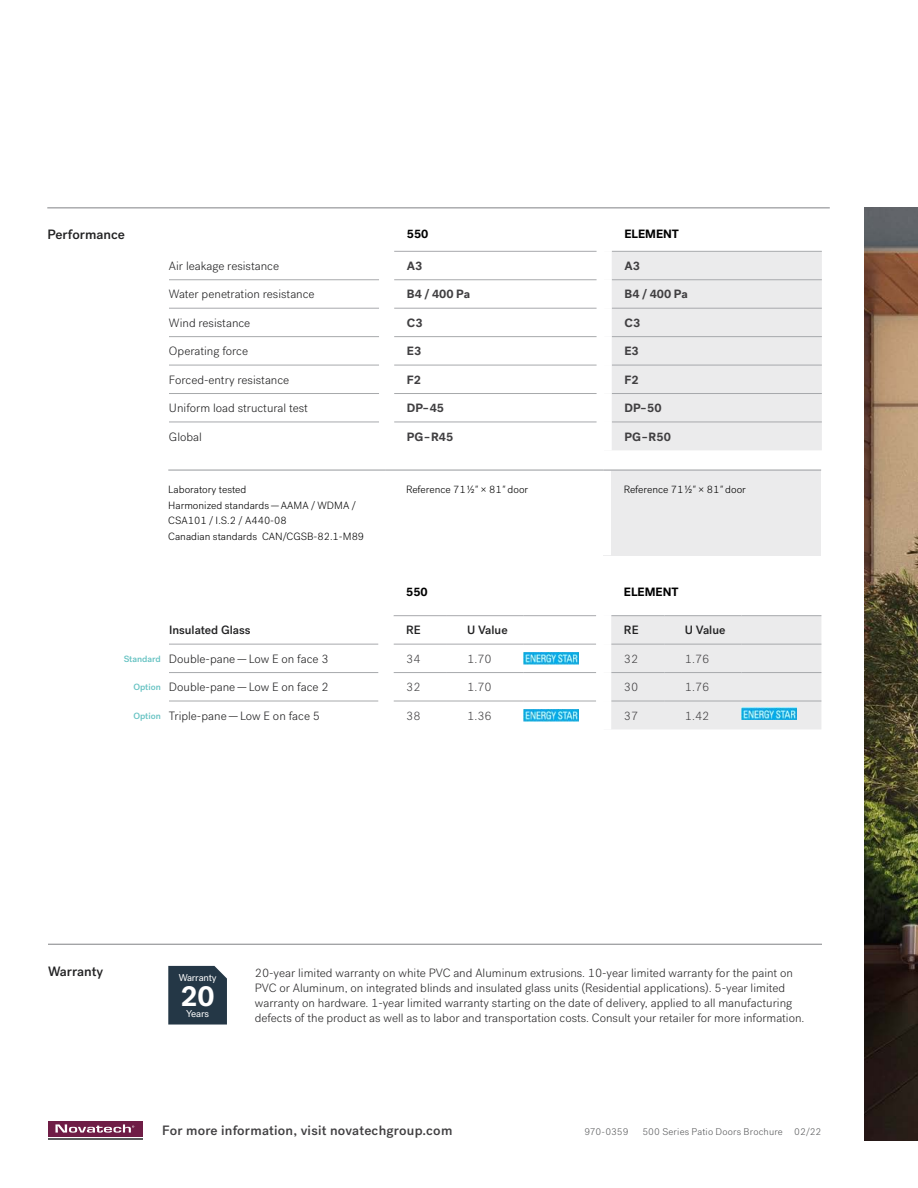
<style>
.page{position:relative;width:918px;height:1188px;background:#fff}
.page>*{position:absolute;margin:0;border:0;box-sizing:border-box;transform-origin:0 0}
.t1{font:700 28.65px "Post Grotesk";color:#fff}
.t2{font:500 13.5px "Post Grotesk";letter-spacing:.015em;color:#414042}
.t3{font:500 13.5px "Post Grotesk";color:#222223}
.t4{font:300 12px/15px "Post Grotesk";color:#292829}
.t5{font:300 12px "Post Grotesk";color:#222223}
.t6{font:700 12px "Post Grotesk";color:#414042}
.t7{font:300 12px "Post Grotesk";color:#414042}
.t8{font:500 12px "Post Grotesk";color:#222223}
.t9{font:700 12px "Post Grotesk";color:#000}
.t10{font:300 10.5px/15.8px "Post Grotesk";color:#000}
.t11{font:9.9px "Post Grotesk";letter-spacing:-.02em;color:#fff}
.t12{font:300 9.75px "Post Grotesk";letter-spacing:.005em;color:#58595b}
.s1{font-style:italic}
.s2{font-weight:500;font-size:9px;color:#65c2c2}
</style>
<div class="page">
<img style="left:864px;top:208px;width:54px;height:932px">
<hr style="left:47px;top:208px;width:783px;height:1px;background:#808285">
<div style="left:612px;top:252px;width:210px;height:198px;background:#ebebec"></div>
<hr style="left:394px;top:251px;width:203px;height:1px;background:#a7a9ac">
<hr style="left:612px;top:251px;width:210px;height:1px;background:#a7a9ac">
<hr style="left:169px;top:279px;width:210px;height:1px;background:#a7a9ac">
<hr style="left:394px;top:279px;width:203px;height:1px;background:#a7a9ac">
<hr style="left:612px;top:279px;width:210px;height:1px;background:#a7a9ac">
<hr style="left:169px;top:308px;width:210px;height:1px;background:#a7a9ac">
<hr style="left:394px;top:308px;width:203px;height:1px;background:#a7a9ac">
<hr style="left:612px;top:308px;width:210px;height:1px;background:#a7a9ac">
<hr style="left:169px;top:336px;width:210px;height:1px;background:#a7a9ac">
<hr style="left:394px;top:336px;width:203px;height:1px;background:#a7a9ac">
<hr style="left:612px;top:336px;width:210px;height:1px;background:#a7a9ac">
<hr style="left:169px;top:365px;width:210px;height:1px;background:#a7a9ac">
<hr style="left:394px;top:365px;width:203px;height:1px;background:#a7a9ac">
<hr style="left:612px;top:365px;width:210px;height:1px;background:#a7a9ac">
<hr style="left:169px;top:393px;width:210px;height:1px;background:#a7a9ac">
<hr style="left:394px;top:393px;width:203px;height:1px;background:#a7a9ac">
<hr style="left:612px;top:393px;width:210px;height:1px;background:#a7a9ac">
<hr style="left:169px;top:422px;width:210px;height:1px;background:#a7a9ac">
<hr style="left:394px;top:422px;width:203px;height:1px;background:#a7a9ac">
<hr style="left:612px;top:422px;width:210px;height:1px;background:#a7a9ac">
<div style="left:604px;top:470px;width:217px;height:85px;background:#ebebec"></div>
<div style="left:596px;top:471px;width:15px;height:84px;background:#fff"></div>
<hr style="left:168px;top:469px;width:218px;height:2px;background:#a7a9ac">
<hr style="left:386px;top:469px;width:218px;height:2px;background:#a7a9ac">
<hr style="left:604px;top:469px;width:217px;height:2px;background:#a7a9ac">
<div style="left:168px;top:966px;width:59px;height:59px;background:#243746"></div>
<hr style="left:48px;top:944px;width:774px;height:1px;background:#808285">
<div style="left:611px;top:616px;width:210px;height:113px;background:#ebebec"></div>
<hr style="left:169px;top:644px;width:210px;height:1px;background:#a7a9ac">
<hr style="left:169px;top:672px;width:210px;height:1px;background:#a7a9ac">
<hr style="left:169px;top:701px;width:210px;height:1px;background:#a7a9ac">
<hr style="left:394px;top:644px;width:53px;height:1px;background:#a7a9ac">
<hr style="left:447px;top:644px;width:77px;height:1px;background:#a7a9ac">
<hr style="left:524px;top:644px;width:72px;height:1px;background:#a7a9ac">
<hr style="left:394px;top:672px;width:53px;height:1px;background:#a7a9ac">
<hr style="left:447px;top:672px;width:77px;height:1px;background:#a7a9ac">
<hr style="left:524px;top:672px;width:72px;height:1px;background:#a7a9ac">
<hr style="left:394px;top:701px;width:53px;height:1px;background:#a7a9ac">
<hr style="left:447px;top:701px;width:77px;height:1px;background:#a7a9ac">
<hr style="left:524px;top:701px;width:72px;height:1px;background:#a7a9ac">
<hr style="left:611px;top:644px;width:54px;height:1px;background:#a7a9ac">
<hr style="left:665px;top:644px;width:77px;height:1px;background:#a7a9ac">
<hr style="left:742px;top:644px;width:79px;height:1px;background:#a7a9ac">
<hr style="left:611px;top:672px;width:54px;height:1px;background:#a7a9ac">
<hr style="left:665px;top:672px;width:77px;height:1px;background:#a7a9ac">
<hr style="left:742px;top:672px;width:79px;height:1px;background:#a7a9ac">
<hr style="left:611px;top:701px;width:54px;height:1px;background:#a7a9ac">
<hr style="left:665px;top:701px;width:77px;height:1px;background:#a7a9ac">
<hr style="left:742px;top:701px;width:79px;height:1px;background:#a7a9ac">
<hr style="left:394px;top:615px;width:53px;height:1px;background:#a7a9ac">
<hr style="left:447px;top:615px;width:77px;height:1px;background:#a7a9ac">
<hr style="left:524px;top:615px;width:72px;height:1px;background:#a7a9ac">
<hr style="left:611px;top:615px;width:54px;height:1px;background:#a7a9ac">
<hr style="left:665px;top:615px;width:77px;height:1px;background:#a7a9ac">
<hr style="left:742px;top:615px;width:79px;height:1px;background:#a7a9ac">
<img style="left:524px;top:652px;width:55px;height:12px">
<img style="left:524px;top:709px;width:55px;height:12px">
<img style="left:742px;top:708px;width:55px;height:12px">
<div style="left:48px;top:1121px;width:95px;height:15px;background:#6f1d46"></div>
<svg style="left:55px;top:1124px;width:79px;height:9px"></svg>
<hr style="left:48px;top:1138px;width:95px;height:2px;background:#5a5b5d">
<p class="t3" style="left:47px;top:226px;width:79px">Performance</p>
<p class="t9" style="left:407px;top:226px;width:23px">550</p>
<p class="t9" style="left:624px;top:226px;width:56px">ELEMENT</p>
<p class="t5" style="left:169px;top:259px;width:112px">Air leakage resistance</p>
<p class="t6" style="left:407px;top:258px;width:17px">A3</p>
<p class="t6" style="left:624px;top:258px;width:17px">A3</p>
<p class="t5" style="left:169px;top:288px;width:147px">Water penetration resistance</p>
<p class="t6" style="left:407px;top:287px;width:65px">B4 / 400 Pa</p>
<p class="t6" style="left:624px;top:287px;width:65px">B4 / 400 Pa</p>
<p class="t5" style="left:169px;top:316px;width:83px">Wind resistance</p>
<p class="t6" style="left:407px;top:315px;width:17px">C3</p>
<p class="t6" style="left:624px;top:315px;width:17px">C3</p>
<p class="t5" style="left:169px;top:344px;width:81px">Operating force</p>
<p class="t6" style="left:407px;top:344px;width:16px">E3</p>
<p class="t6" style="left:624px;top:344px;width:16px">E3</p>
<p class="t5" style="left:169px;top:373px;width:122px">Forced-entry resistance</p>
<p class="t6" style="left:407px;top:372px;width:16px">F2</p>
<p class="t6" style="left:624px;top:372px;width:16px">F2</p>
<p class="t5" style="left:169px;top:401px;width:141px">Uniform load structural test</p>
<p class="t6" style="left:407px;top:400px;width:39px">DP–45</p>
<p class="t6" style="left:624px;top:400px;width:39px">DP–50</p>
<p class="t5" style="left:169px;top:430px;width:35px">Global</p>
<p class="t6" style="left:407px;top:429px;width:48px">PG–R45</p>
<p class="t6" style="left:624px;top:429px;width:48px">PG–R50</p>
<p class="t10" style="left:168px;top:482px;width:198px">Laboratory tested<br>Harmonized standards—AAMA / WDMA /<br>CSA101 / I.S.2 / A440-08<br>Canadian standards CAN/CGSB-82.1-M89</p>
<p class="t10" style="left:406px;top:482px;width:124px">Reference 711/2<span class="s1">"</span> × 81<span class="s1">"</span> door</p>
<p class="t10" style="left:624px;top:482px;width:124px">Reference 711/2<span class="s1">"</span> × 81<span class="s1">"</span> door</p>
<p class="t9" style="left:406px;top:584px;width:23px">550</p>
<p class="t9" style="left:624px;top:584px;width:56px">ELEMENT</p>
<p class="t8" style="left:169px;top:623px;width:83px">Insulated Glass</p>
<p class="t8" style="left:406px;top:623px;width:16px">RE</p>
<p class="t8" style="left:467px;top:623px;width:42px">U Value</p>
<p class="t8" style="left:624px;top:623px;width:16px">RE</p>
<p class="t8" style="left:685px;top:623px;width:42px">U Value</p>
<p class="t5" style="left:124px;top:652px;width:206px"><span class="s2">Standard</span> Double-pane—Low E on face 3</p>
<p class="t7" style="left:406px;top:652px;width:16px">34</p>
<p class="t7" style="left:467px;top:652px;width:26px">1.70</p>
<p class="t7" style="left:624px;top:652px;width:16px">32</p>
<p class="t7" style="left:685px;top:652px;width:26px">1.76</p>
<p class="t5" style="left:133px;top:680px;width:197px"><span class="s2">Option</span> Double-pane—Low E on face 2</p>
<p class="t7" style="left:406px;top:680px;width:16px">32</p>
<p class="t7" style="left:467px;top:680px;width:26px">1.70</p>
<p class="t7" style="left:624px;top:680px;width:16px">30</p>
<p class="t7" style="left:685px;top:680px;width:26px">1.76</p>
<p class="t5" style="left:133px;top:709px;width:188px"><span class="s2">Option</span> Triple-pane—Low E on face 5</p>
<p class="t7" style="left:406px;top:709px;width:16px">38</p>
<p class="t7" style="left:467px;top:709px;width:26px">1.36</p>
<p class="t7" style="left:624px;top:709px;width:16px">37</p>
<p class="t7" style="left:685px;top:709px;width:26px">1.42</p>
<p class="t3" style="left:48px;top:963px;width:57px">Warranty</p>
<p class="t11" style="left:179px;top:972px;width:39px">Warranty</p>
<h1 class="t1" style="left:181px;top:978px;width:36px">20</h1>
<p class="t11" style="left:186px;top:1007px;width:25px">Years</p>
<p class="t4" style="left:255px;top:966px;width:551px">20-year limited warranty on white PVC and Aluminum extrusions. 10-year limited warranty for the paint on PVC or Aluminum, on integrated blinds and insulated glass units (Residential applications). 5-year limited warranty on hardware. 1-year limited warranty starting on the date of delivery, applied to all manufacturing defects of the product as well as to labor and transportation costs. Consult your retailer for more information.</p>
<p class="t2" style="left:162px;top:1122px;width:292px">For more information, visit novatechgroup.com</p>
<p class="t12" style="left:584px;top:1127px;width:46px">970-0359</p>
<p class="t12" style="left:642px;top:1127px;width:181px">500 Series Patio Doors Brochure 02/22</p>
</div>
